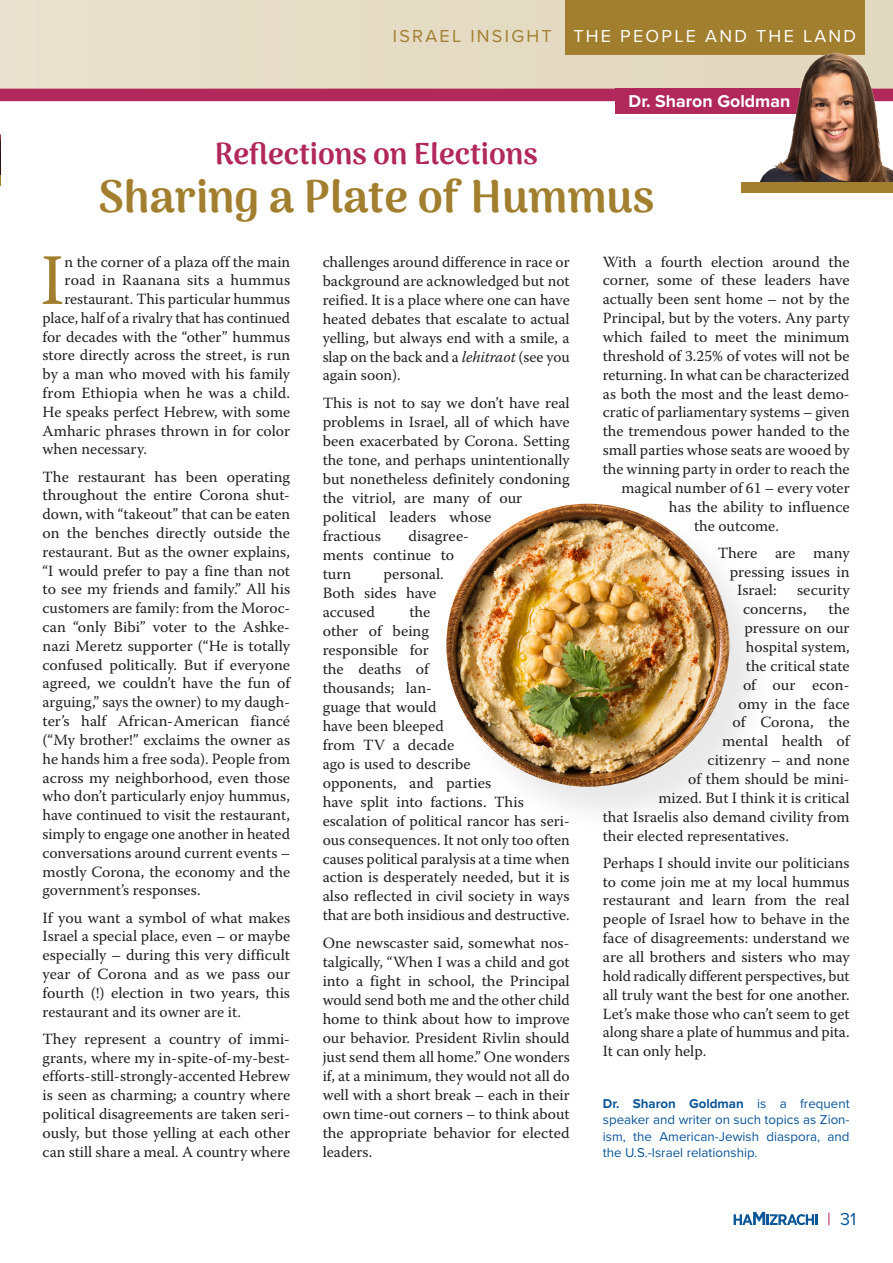
<style>
.page{position:relative;width:893px;height:1263px;background:#fff}
.page>*{position:absolute;margin:0;border:0;box-sizing:border-box;transform-origin:0 0}
.MAIN{font:72.15px "Warnock Pro";color:#a17f2e}
.t1{font:900 45px "Arima Madurai";color:#a17f2e}
.t2{font:900 30px "Arima Madurai";color:#b1295b}
.t3{font:18px "Proxima Nova";letter-spacing:.125em;color:#fff}
.t4{font:18px "Proxima Nova";letter-spacing:.125em;color:#a17f2e}
.t5{font:18px "Proxima Nova";color:#0b5697}
.MAIN-2{font:700 17.7px "Proxima Nova";color:#fff}
.MAIN-3{font:15.6px/19px "Warnock Pro";color:#231f20;text-align:justify}
.MAIN-4{font:13.35px/16.2px "Proxima Nova";color:#0b5697;text-align:justify}
.s1{font-style:italic}
.s2{font-weight:700}
.s3{color:#b1295b}
</style>
<div class="page">
<div style="left:0;top:0;width:893px;height:93px;background:#e6ddc6"></div>
<div style="left:565px;top:0;width:300px;height:54px;background:#a17f2e"></div>
<img style="left:0;top:88px;width:1px;height:88px">
<svg style="left:0;top:89px;width:753px;height:25px"></svg>
<img style="left:753px;top:52px;width:140px;height:131px">
<div style="left:741px;top:183px;width:152px;height:10px;background:#a17f2e"></div>
<div style="left:447px;top:504px;width:330px;height:330px;background:#231f20;opacity:.1"></div>
<img style="left:446px;top:504px;width:283px;height:283px;border-radius:141px">
<svg style="left:734px;top:1212px;width:84px;height:13px"></svg>
<p class="t4" style="left:393px;top:22px;width:160px">ISRAEL INSIGHT</p>
<p class="t3" style="left:573px;top:22px;width:284px">THE PEOPLE AND THE LAND</p>
<p class="MAIN-2" style="left:629px;top:88px;width:163px">Dr. Sharon Goldman</p>
<p class="t2" style="left:215px;top:132px;width:324px">Reflections on Elections</p>
<p class="t1" style="left:98px;top:164px;width:557px">Sharing a Plate of Hummus</p>
<p class="MAIN" style="left:40px;top:237px;width:26px">I</p>
<p class="MAIN-3" style="left:65px;top:252px;width:227px">n the corner of a plaza off the main</p>
<p class="MAIN-3" style="left:65px;top:270px;width:227px">road in Raanana sits a hummus</p>
<p class="MAIN-3" style="left:65px;top:289px;width:227px">restaurant. This particular hummus</p>
<p class="MAIN-3" style="left:43px;top:308px;width:249px">place, half of a rivalry that has continued</p>
<p class="MAIN-3" style="left:43px;top:327px;width:249px">for decades with the “other” hummus</p>
<p class="MAIN-3" style="left:43px;top:345px;width:249px">store directly across the street, is run</p>
<p class="MAIN-3" style="left:43px;top:364px;width:249px">by a man who moved with his family</p>
<p class="MAIN-3" style="left:43px;top:383px;width:249px">from Ethiopia when he was a child.</p>
<p class="MAIN-3" style="left:43px;top:402px;width:249px">He speaks perfect Hebrew, with some</p>
<p class="MAIN-3" style="left:43px;top:421px;width:249px">Amharic phrases thrown in for color</p>
<p class="MAIN-3" style="left:43px;top:439px;width:106px">when necessary.</p>
<p class="MAIN-3" style="left:43px;top:467px;width:249px">The restaurant has been operating throughout the entire Corona shut&shy;down, with “takeout” that can be eaten on the benches directly outside the restaurant. But as the owner explains, “I would prefer to pay a fine than not to see my friends and family.” All his customers are family: from the Moroc&shy;can “only Bibi” voter to the Ashke&shy;nazi Meretz supporter (“He is totally confused politically. But if everyone agreed, we couldn’t have the fun of arguing,” says the owner) to my daugh&shy;ter’s half African-American fiancé (“My brother!” exclaims the owner as he hands him a free soda). People from across my neighborhood, even those who don’t particularly enjoy hummus, have continued to visit the restaurant, simply to engage one another in heated conversations around current events – mostly Corona, the economy and the government’s responses.</p>
<p class="MAIN-3" style="left:43px;top:908px;width:249px">If you want a symbol of what makes Israel a special place, even – or maybe especially – during this very difficult year of Corona and as we pass our fourth (!) election in two years, this restaurant and its owner are it.</p>
<p class="MAIN-3" style="left:43px;top:1029px;width:249px">They represent a country of immi&shy;grants, where my in-spite-of-my-best&shy;efforts-still-strongly-accented Hebrew is seen as charming; a country where political disagreements are taken seri&shy;ously, but those yelling at each other can still share a meal. A country where</p>
<p class="MAIN-3" style="left:323px;top:252px;width:249px">challenges around difference in race or background are acknowledged but not reified. It is a place where one can have heated debates that escalate to actual yelling, but always end with a smile, a slap on the back and a <span class="s1">lehitraot</span> (see you again soon).</p>
<p class="MAIN-3" style="left:323px;top:393px;width:249px;text-align:left">This is not to say we don’t have real problems in Israel, all of which have been exacerbated by Corona. Setting the tone, and perhaps unintentionally but nonetheless definitely condoning the vitriol, are many of our political leaders whose<br>fractious</p>
<p class="MAIN-3" style="left:323px;top:526px;width:148px;text-align:left;text-indent:86px">disagree&shy;ments continue to turn</p>
<p class="MAIN-3" style="left:323px;top:564px;width:123px;text-align:left;text-indent:61px">personal.<br>Both sides have accused</p>
<p class="MAIN-3" style="left:323px;top:602px;width:249px;text-align:left;text-indent:87px">the<br>other of being<br>responsible for<br>the deaths of<br>thousands; lan-<br>guage that would<br>have been bleeped<br>from TV a decade<br>ago is used to describe<br>opponents, and parties<br>have split into factions. This escalation of political rancor has seri&shy;ous consequences. It not only too often causes political paralysis at a time when action is desperately needed, but it is also reflected in civil society in ways that are both insidious and destructive.</p>
<p class="MAIN-3" style="left:323px;top:933px;width:249px">One newscaster said, somewhat nos&shy;talgically, “When I was a child and got into a fight in school, the Principal would send both me and the other child home to think about how to improve our behavior. President Rivlin should just send them all home.” One wonders if, at a minimum, they would not all do well with a short break – each in their own time-out corners – to think about the appropriate behavior for elected leaders.</p>
<p class="MAIN-3" style="left:603px;top:252px;width:248px">With a fourth election around the</p>
<p class="MAIN-3" style="left:603px;top:270px;width:248px">corner, some of these leaders have</p>
<p class="MAIN-3" style="left:603px;top:289px;width:248px">actually been sent home – not by the</p>
<p class="MAIN-3" style="left:603px;top:308px;width:248px">Principal, but by the voters. Any party</p>
<p class="MAIN-3" style="left:603px;top:327px;width:248px">which failed to meet the minimum</p>
<p class="MAIN-3" style="left:603px;top:346px;width:248px">threshold of 3.25% of votes will not be</p>
<p class="MAIN-3" style="left:603px;top:365px;width:248px">returning. In what can be characterized</p>
<p class="MAIN-3" style="left:603px;top:384px;width:248px">as both the most and the least demo-</p>
<p class="MAIN-3" style="left:603px;top:402px;width:248px">cratic of parliamentary systems – given</p>
<p class="MAIN-3" style="left:603px;top:421px;width:248px">the tremendous power handed to the</p>
<p class="MAIN-3" style="left:603px;top:440px;width:248px">small parties whose seats are wooed by</p>
<p class="MAIN-3" style="left:603px;top:459px;width:248px">the winning party in order to reach the</p>
<p class="MAIN-3" style="left:622px;top:478px;width:230px">magical number of 61 – every voter</p>
<p class="MAIN-3" style="left:669px;top:497px;width:182px">has the ability to influence</p>
<p class="MAIN-3" style="left:694px;top:516px;width:86px">the outcome.</p>
<p class="MAIN-3" style="left:718px;top:543px;width:133px">There are many</p>
<p class="MAIN-3" style="left:730px;top:562px;width:121px">pressing issues in</p>
<p class="MAIN-3" style="left:737px;top:580px;width:41px">Israel:</p>
<p class="MAIN-3" style="left:743px;top:581px;width:108px;text-indent:54px">security concerns,</p>
<p class="MAIN-3" style="left:828px;top:599px;width:23px">the</p>
<p class="MAIN-3" style="left:744px;top:618px;width:107px">pressure on our</p>
<p class="MAIN-3" style="left:746px;top:637px;width:105px">hospital system,</p>
<p class="MAIN-3" style="left:746px;top:656px;width:105px">the critical state</p>
<p class="MAIN-3" style="left:743px;top:675px;width:108px">of our econ-</p>
<p class="MAIN-3" style="left:738px;top:694px;width:113px">omy in the face</p>
<p class="MAIN-3" style="left:733px;top:712px;width:118px">of Corona, the</p>
<p class="MAIN-3" style="left:722px;top:731px;width:129px">mental health of</p>
<p class="MAIN-3" style="left:707px;top:750px;width:144px">citizenry – and none</p>
<p class="MAIN-3" style="left:688px;top:769px;width:163px">of them should be mini-</p>
<p class="MAIN-3" style="left:659px;top:788px;width:193px">mized. But I think it is critical</p>
<p class="MAIN-3" style="left:603px;top:807px;width:248px">that Israelis also demand civility from</p>
<p class="MAIN-3" style="left:603px;top:826px;width:188px">their elected representatives.</p>
<p class="MAIN-3" style="left:603px;top:853px;width:248px">Perhaps I should invite our politicians to come join me at my local hummus restaurant and learn from the real people of Israel how to behave in the face of disagreements: understand we are all brothers and sisters who may hold radically different perspectives, but all truly want the best for one another.<br>Let’s make those who can’t seem to get along share a plate of hummus and pita.<br>It can only help.</p>
<p class="MAIN-4" style="left:603px;top:1095px;width:248px"><span class="s2">Dr. Sharon Goldman</span> is a frequent speaker and writer on such topics as Zion&shy;ism, the American-Jewish diaspora, and the U.S.-Israel relationship.</p>
<p class="t5" style="left:827px;top:1206px;width:31px"><span class="s3">|</span> 31</p>
</div>
